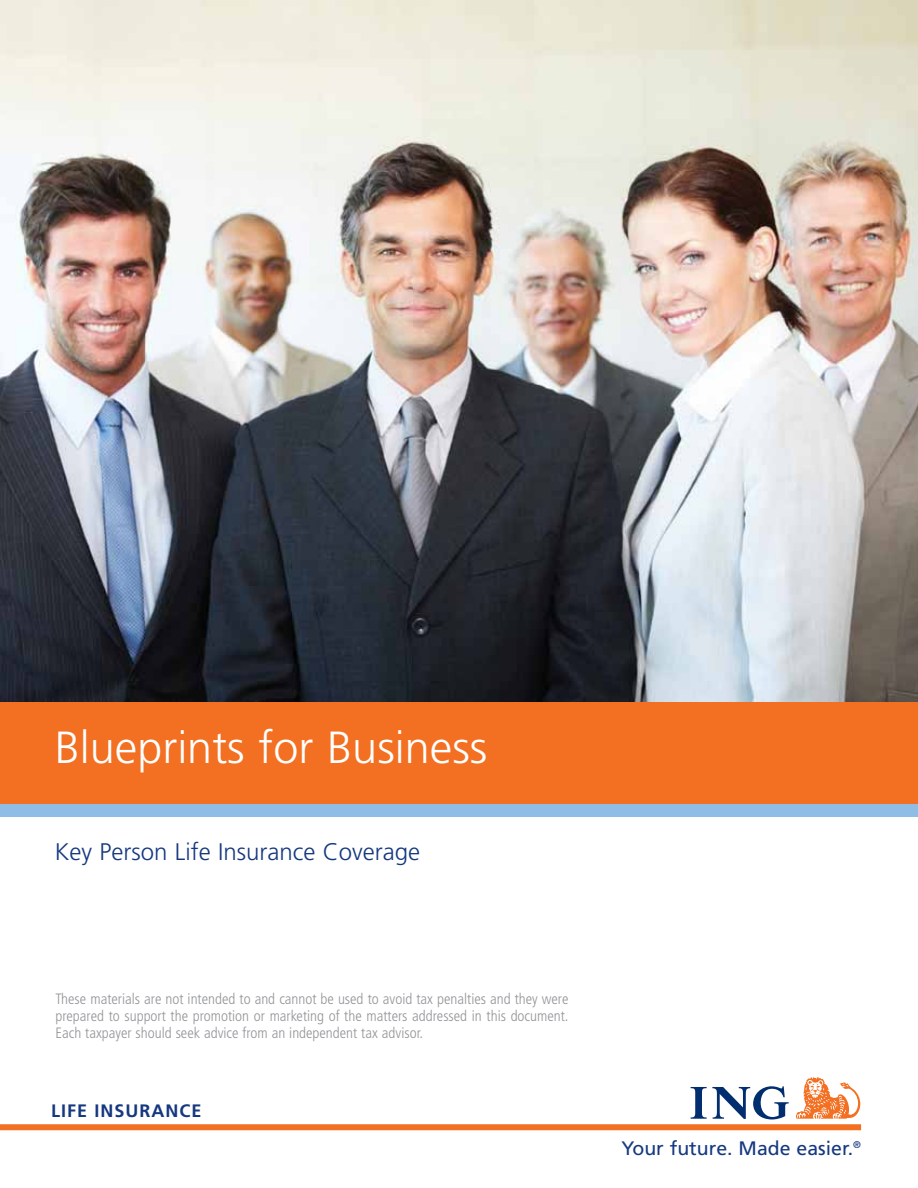
<style>
.page{position:relative;width:918px;height:1188px;background:#fff}
.page>*{position:absolute;margin:0;border:0;box-sizing:border-box;transform-origin:0 0}
.t1{font:300 45px "Frutiger LT Std";color:#fff}
.t2{font:300 24px "Frutiger LT Std";color:#15387f}
.t3{font:19.5px "Frutiger LT Std";color:#15387f}
.t4{font:700 18px "Frutiger LT Std";letter-spacing:.055em;color:#15387f}
.t5{font:300 condensed 15px/17.2px "Frutiger LT Std";color:#939598;text-align:justify}
</style>
<div class="page">
<img style="left:0;top:0;width:918px;height:702px">
<div style="left:0;top:787px;width:918px;height:30px;background:#90bde5"></div>
<div style="left:0;top:702px;width:918px;height:101px;background:#f36f21"></div>
<svg style="left:691px;top:1086px;width:98px;height:33px"></svg>
<svg style="left:796px;top:1077px;width:64px;height:42px"></svg>
<div style="left:0;top:1124px;width:861px;height:6px;background:#f36f21"></div>
<h1 class="t1" style="left:55px;top:729px;width:434px">Blueprints for Business</h1>
<h2 class="t2" style="left:55px;top:842px;width:367px">Key Person Life Insurance Coverage</h2>
<p class="t5" style="left:56px;top:991px;width:515px">These materials are not intended to and cannot be used to avoid tax penalties and they were prepared to support the promotion or marketing of the matters addressed in this document.<br>Each taxpayer should seek advice from an independent tax advisor.</p>
<p class="t4" style="left:51px;top:1103px;width:152px">LIFE INSURANCE</p>
<h3 class="t3" style="left:621px;top:1139px;width:241px">Your future. Made easier.<sup>®</sup></h3>
</div>
